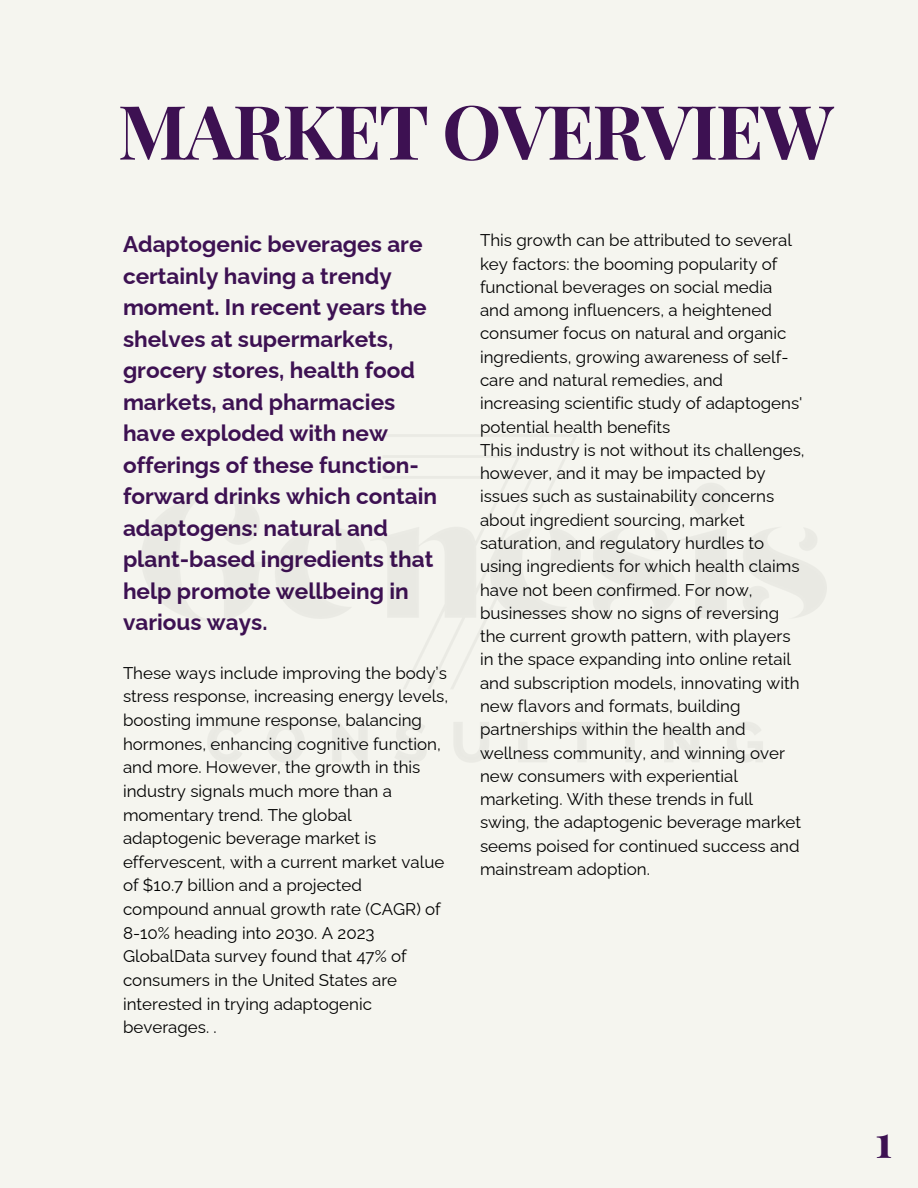
<style>
.page{position:relative;width:918px;height:1188px;background:#f5f5ef}
.page>*{position:absolute;margin:0;border:0;box-sizing:border-box;transform-origin:0 0}
.t1{font:700 75px "Playfair Display";letter-spacing:-.03em;color:#3d1152}
.t2{font:700 45px "Playfair Display";color:#3d1152}
.t3{font:700 22.5px/31.5px "Raleway";color:#3d1152}
.t4{font:16.95px/23.2px "Raleway";color:#000}
</style>
<div class="page">
<h1 class="t1" style="left:118px;top:79px;width:717px">MARKET OVERVIEW</h1>
<h2 class="t3" style="left:123px;top:229px;width:316px">Adaptogenic beverages are certainly having a trendy moment. In recent years the shelves at supermarkets, grocery stores, health food markets, and pharmacies have exploded with new offerings of these function&shy;forward drinks which contain adaptogens: natural and plant-based ingredients that help promote wellbeing in various ways.</h2>
<p class="t4" style="left:123px;top:661px;width:327px;line-height:23.7px">These ways include improving the body’s stress response, increasing energy levels, boosting immune response, balancing hormones, enhancing cognitive function, and more. However, the growth in this industry signals much more than a momentary trend. The global adaptogenic beverage market is effervescent, with a current market value of $10.7 billion and a projected compound annual growth rate (CAGR) of 8-10% heading into 2030. A 2023<br>GlobalData survey found that 47% of consumers in the United States are interested in trying adaptogenic beverages. .</p>
<p class="t4" style="left:480px;top:229px;width:324px">This growth can be attributed to several key factors: the booming popularity of functional beverages on social media and among influencers, a heightened consumer focus on natural and organic ingredients, growing awareness of self&shy;care and natural remedies, and increasing scientific study of adaptogens' potential health benefits</p>
<p class="t4" style="left:480px;top:438px;width:326px">This industry is not without its challenges, however, and it may be impacted by issues such as sustainability concerns about ingredient sourcing, market saturation, and regulatory hurdles to using ingredients for which health claims have not been confirmed. For now, businesses show no signs of reversing the current growth pattern, with players in the space expanding into online retail and subscription models, innovating with new flavors and formats, building partnerships within the health and wellness community, and winning over new consumers with experiential marketing. With these trends in full swing, the adaptogenic beverage market seems poised for continued success and mainstream adoption.</p>
<p class="t2" style="left:875px;top:1110px;width:19px">1</p>
</div>
